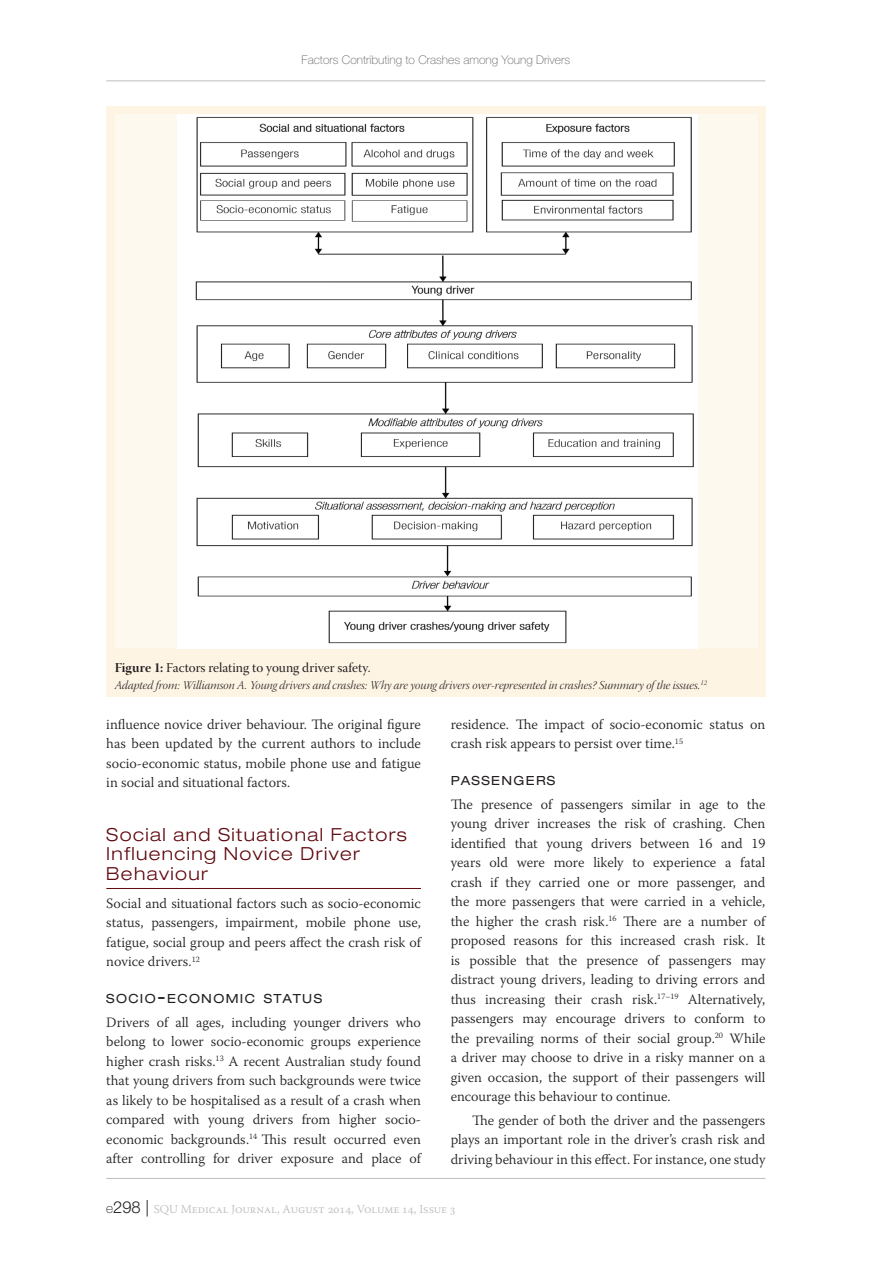
<style>
.page{position:relative;width:893px;height:1263px;background:#fff}
.page>*{position:absolute;margin:0;border:0;box-sizing:border-box;transform-origin:0 0}
.Heading1{font:300 expanded 18px/19.5px "Helvetica Neue LT Pro";letter-spacing:.075em;color:#60080e}
.Text_Para_1{font:300 14.25px/19.5px "Warnock Pro";color:#231f20;text-align:justify}
.Text_Para_2{font:300 14.25px/19.5px "Warnock Pro";color:#231f20;text-align:justify}
.Figures{font:13.5px "Warnock Pro Subh";color:#231f20}
.Heading2{font:expanded 12.6px "Helvetica Neue LT Pro";letter-spacing:.105em;color:#231f20}
.Table_Sub{font:12px "Warnock Pro Light It Disp";color:#231f20}
.Footer_Right{font:300 12px "Warnock Pro";color:#bcbdc0}
.t1{font:100 12px "Helvetica Neue LT Pro";color:#636366}
.s1{font-family:"Warnock Pro Bold Disp"}
.s2{font-size:18px}
.s3{font-family:"Helvetica Neue LT Pro";font-weight:100;font-size:13.5px;color:#231f20}
.s4{font-family:"Helvetica Neue LT Pro";font-size:16.5px;color:#231f20}
</style>
<div class="page">
<hr style="left:106px;top:81px;width:659px;height:1px;background:#bcbdc0">
<hr style="left:106px;top:1178px;width:659px;height:1px;background:#bcbdc0">
<hr style="left:106px;top:888px;width:315px;height:1px;background:#60080e">
<div style="left:106px;top:106px;width:659px;height:591px;background:#fef4e4"></div>
<div style="left:115px;top:115px;width:642px;height:533px;background:#fef9ef"></div>
<img style="left:177px;top:115px;width:520px;height:533px">
<p class="t1" style="left:301px;top:53px;width:270px">Factors Contributing to Crashes among Young Drivers</p>
<p class="Figures" style="left:115px;top:659px;width:257px"><span class="s1">Figure 1:</span> Factors relating to young driver safety.</p>
<p class="Table_Sub" style="left:115px;top:678px;width:594px">Adapted from: Williamson A. Young drivers and crashes: Why are young drivers over-represented in crashes? Summary of the issues.<sup>12</sup></p>
<p class="Text_Para_2" style="left:106px;top:714px;width:316px">influence novice driver behaviour. The original figure has been updated by the current authors to include socio-economic status, mobile phone use and fatigue in social and situational factors.</p>
<p class="Heading1" style="left:106px;top:824px;width:302px">Social and Situational Factors<br>Influencing Novice Driver<br>Behaviour</p>
<p class="Text_Para_1" style="left:106px;top:893px;width:316px">Social and situational factors such as socio-economic status, passengers, impairment, mobile phone use, fatigue, social group and peers affect the crash risk of novice drivers.<sup>12</sup></p>
<p class="Heading2" style="left:106px;top:991px;width:217px">SOCIO<span class="s2">-</span>ECONOMIC STATUS</p>
<p class="Text_Para_1" style="left:106px;top:1012px;width:316px">Drivers of all ages, including younger drivers who belong to lower socio-economic groups experience higher crash risks.<sup>13</sup> A recent Australian study found that young drivers from such backgrounds were twice as likely to be hospitalised as a result of a crash when compared with young drivers from higher socio&shy;economic backgrounds.<sup>14</sup> This result occurred even after controlling for driver exposure and place of</p>
<p class="Text_Para_1" style="left:451px;top:714px;width:316px">residence. The impact of socio-economic status on crash risk appears to persist over time.<sup>15</sup></p>
<p class="Heading2" style="left:451px;top:773px;width:106px">PASSENGERS</p>
<p class="Text_Para_1" style="left:451px;top:794px;width:316px">The presence of passengers similar in age to the young driver increases the risk of crashing. Chen identified that young drivers between 16 and 19 years old were more likely to experience a fatal crash if they carried one or more passenger, and the more passengers that were carried in a vehicle, the higher the crash risk.<sup>16</sup> There are a number of proposed reasons for this increased crash risk. It is possible that the presence of passengers may distract young drivers, leading to driving errors and thus increasing their crash risk.<sup>17–19</sup> Alternatively, passengers may encourage drivers to conform to the prevailing norms of their social group.<sup>20</sup> While a driver may choose to drive in a risky manner on a given occasion, the support of their passengers will encourage this behaviour to continue.</p>
<p class="Text_Para_2" style="left:451px;top:1110px;width:316px;text-indent:21px">The gender of both the driver and the passengers plays an important role in the driver’s crash risk and driving behaviour in this effect. For instance, one study</p>
<p class="Footer_Right" style="left:106px;top:1201px;width:351px"><span class="s3">e</span><span class="s4">298 |</span> SQU Medical Journal, August 2014, Volume 14, Issue 3</p>
</div>
